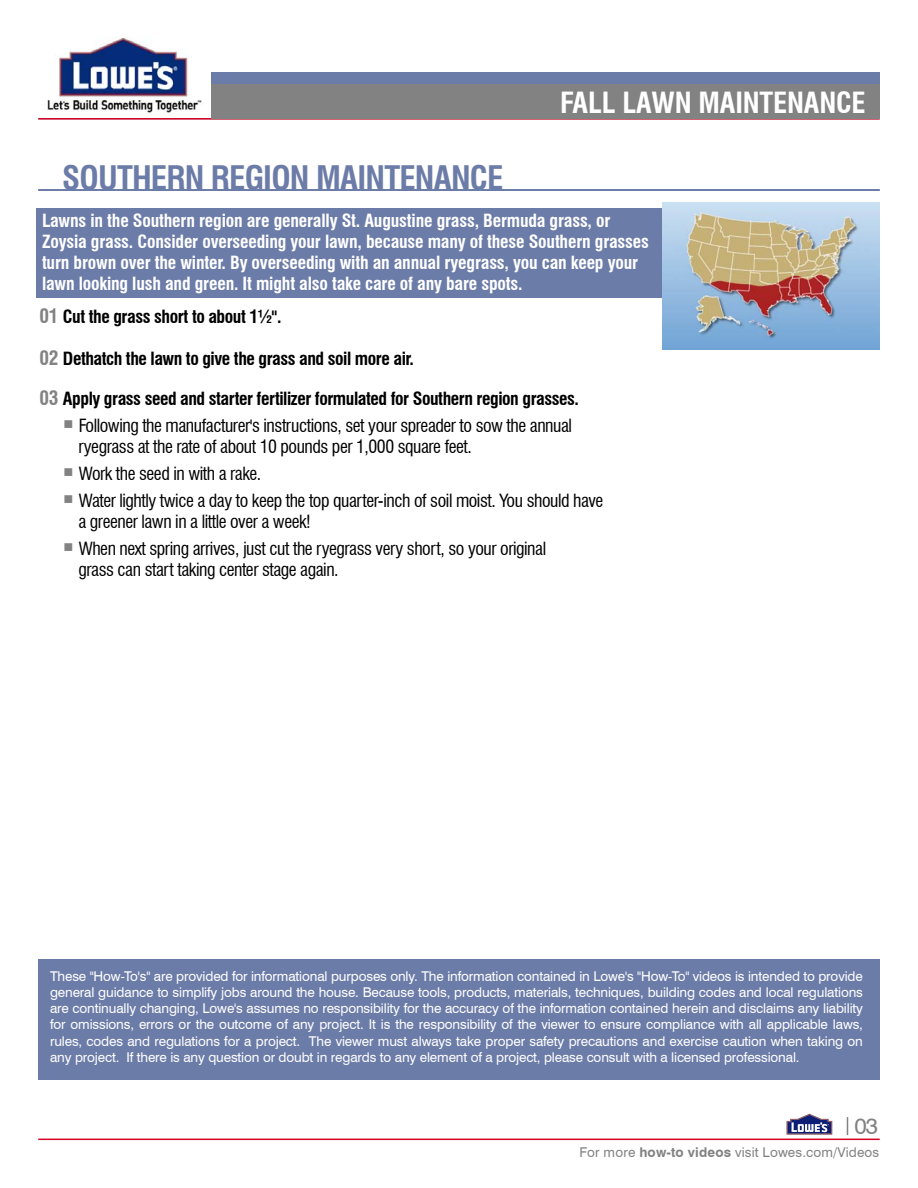
<style>
.page{position:relative;width:918px;height:1188px;background:#fff}
.page>*{position:absolute;margin:0;border:0;box-sizing:border-box;transform-origin:0 0}
.t1{font:700 condensed 33px "Swiss 721 BT";letter-spacing:-.025em;color:#6c7ca8}
.t2{font:700 condensed 28.5px "Swiss 721 BT";letter-spacing:-.005em;color:#fff}
.t3{font:22.5px "Swiss 721 BT";color:#828282}
.t4{font:condensed 17.85px/21px "Swiss 721 BT";letter-spacing:-.025em;color:#000}
.t5{font:700 condensed 17.85px/21px "Swiss 721 BT";letter-spacing:-.01em;color:#fff}
.t6{font:700 condensed 17.85px "Swiss 721 BT";letter-spacing:-.025em;color:#000}
.t7{font:13.5px/16.2px "Swiss 721 BT";letter-spacing:-.01em;color:#fff;text-align:justify}
.t8{font:13.5px "Swiss 721 BT";letter-spacing:.01em;color:#828282}
.s1{font-size:19.2px;color:#828282}
.s2{font-weight:700}
</style>
<div class="page">
<img style="left:47px;top:37px;width:155px;height:76px">
<div style="left:212px;top:72px;width:668px;height:28px;background:#6c7ca8"></div>
<hr style="left:38px;top:118px;width:842px;height:2px;background:#d40026">
<div style="left:212px;top:84px;width:668px;height:34px;background:#828282"></div>
<svg style="left:847px;top:1117px;width:1px;height:18px"></svg>
<hr style="left:38px;top:189px;width:842px;height:2px;background:#6c7ca8">
<div style="left:36px;top:209px;width:681px;height:89px;background:#6c7ca8"></div>
<img style="left:663px;top:203px;width:217px;height:147px">
<div style="left:38px;top:960px;width:842px;height:120px;background:#6c7ca8"></div>
<hr style="left:38px;top:1139px;width:842px;height:1px;background:#d40026">
<svg style="left:786px;top:1114px;width:46px;height:21px"></svg>
<h2 class="t2" style="left:560px;top:86px;width:307px">FALL LAWN MAINTENANCE</h2>
<h1 class="t1" style="left:62px;top:158px;width:443px">SOUTHERN REGION MAINTENANCE</h1>
<p class="t5" style="left:42px;top:210px;width:609px">Lawns in the Southern region are generally St. Augustine grass, Bermuda grass, or Zoysia grass. Consider overseeding your lawn, because many of these Southern grasses turn brown over the winter. By overseeding with an annual ryegrass, you can keep your lawn looking lush and green. It might also take care of any bare spots.</p>
<h3 class="t6" style="left:39px;top:306px;width:244px"><span class="s1">01</span> Cut the grass short to about 1½".</h3>
<h3 class="t6" style="left:39px;top:348px;width:376px"><span class="s1">02</span> Dethatch the lawn to give the grass and soil more air.</h3>
<h3 class="t6" style="left:39px;top:388px;width:541px"><span class="s1">03</span> Apply grass seed and starter fertilizer formulated for Southern region grasses.</h3>
<h3 class="t4" style="left:78px;top:415px;width:495px;text-indent:-15px"><sup>■</sup> Following the manufacturer's instructions, set your spreader to sow the annual ryegrass at the rate of about 10 pounds per 1,000 square feet.</h3>
<h3 class="t4" style="left:63px;top:463px;width:199px"><sup>■</sup> Work the seed in with a rake.</h3>
<h3 class="t4" style="left:78px;top:490px;width:526px;text-indent:-15px"><sup>■</sup> Water lightly twice a day to keep the top quarter-inch of soil moist. You should have a greener lawn in a little over a week!</h3>
<h3 class="t4" style="left:78px;top:538px;width:469px;text-indent:-15px"><sup>■</sup> When next spring arrives, just cut the ryegrass very short, so your original grass can start taking center stage again.</h3>
<p class="t7" style="left:50px;top:968px;width:815px">These "How-To's" are provided for informational purposes only. The information contained in Lowe's "How-To" videos is intended to provide general guidance to simplify jobs around the house. Because tools, products, materials, techniques, building codes and local regulations are continually changing, Lowe's assumes no responsibility for the accuracy of the information contained herein and disclaims any liability for omissions, errors or the outcome of any project. It is the responsibility of the viewer to ensure compliance with all applicable laws, rules, codes and regulations for a project. The viewer must always take proper safety precautions and exercise caution when taking on any project. If there is any question or doubt in regards to any element of a project, please consult with a licensed professional.</p>
<h3 class="t3" style="left:855px;top:1113px;width:25px">03</h3>
<p class="t8" style="left:579px;top:1143px;width:301px">For more <span class="s2">how-to videos</span> visit Lowes.com/Videos</p>
</div>
